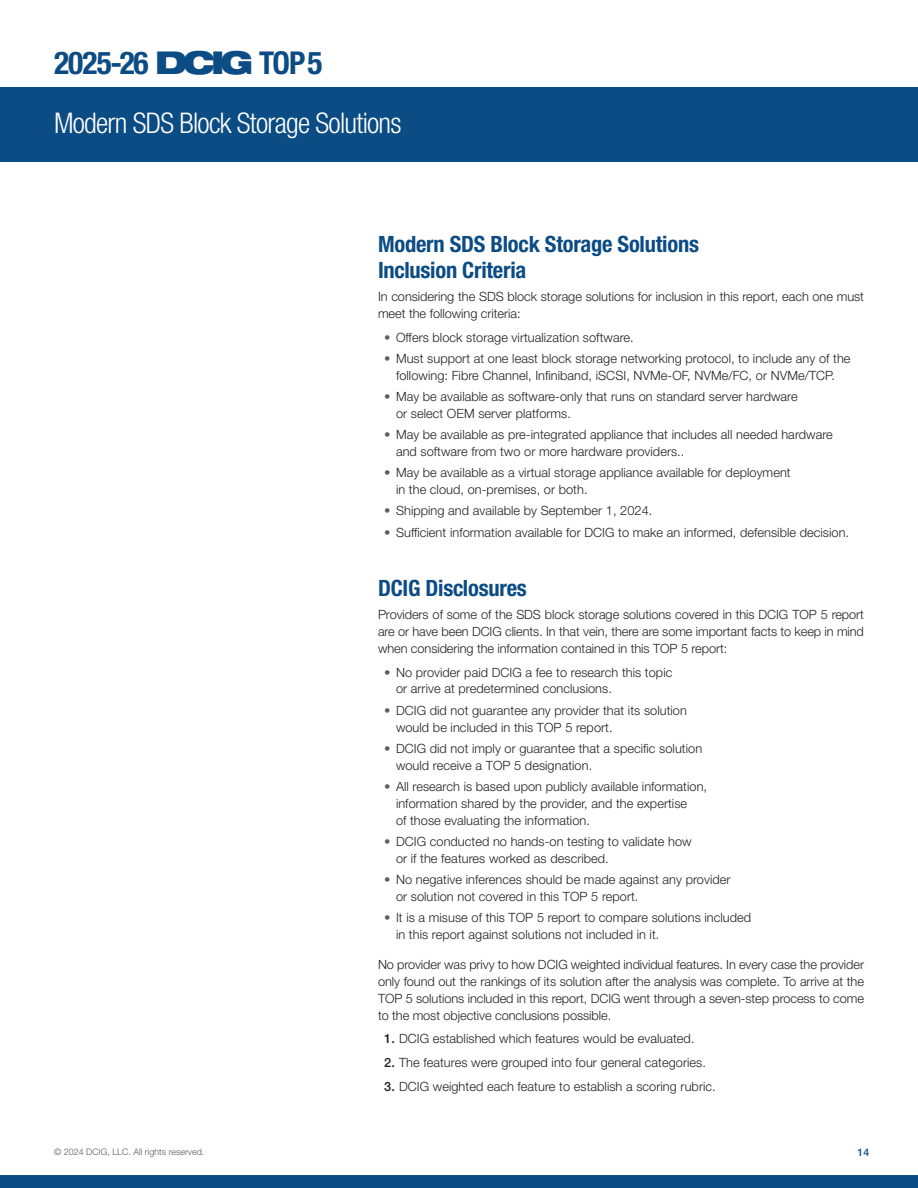
<style>
.page{position:relative;width:918px;height:1188px;background:#fff}
.page>*{position:absolute;margin:0;border:0;box-sizing:border-box;transform-origin:0 0}
.t1{font:700 condensed 31.5px "Helvetica Neue LT Std";letter-spacing:-.03em;color:#0c4c84}
.t2{font:300 condensed 28.5px "Helvetica Neue LT Std";letter-spacing:-.025em;color:#fff}
.Subhead___Large{font:700 condensed 22.5px/25.5px "Helvetica Neue LT Std";letter-spacing:-.01em;color:#0c4c84}
.t3{font:300 12.75px/16.8px "Helvetica Neue LT Std";letter-spacing:.005em;color:#231f20}
.t4{font:500 10.5px "Helvetica Neue LT Std";color:#0c4c84}
.t5{font:300 9px "Helvetica Neue LT Std";color:#58595b}
.s1{font-weight:900;font-stretch:expanded}
.s2{color:#576066}
.s3{font-weight:500}
</style>
<div class="page">
<div style="left:0;top:1175px;width:918px;height:13px;background:#0c4c84"></div>
<div style="left:0;top:88px;width:918px;height:74px;background:#0c4c84"></div>
<h1 class="t1" style="left:54px;top:44px;width:270px">2025-26 <span class="s1">DCIG</span> TOP 5</h1>
<h2 class="t2" style="left:54px;top:107px;width:349px">Modern SDS Block Storage Solutions</h2>
<p class="Subhead___Large" style="left:378px;top:231px;width:323px">Modern SDS Block Storage Solutions<br>Inclusion Criteria</p>
<p class="t3" style="left:378px;top:288px;width:488px">In considering the SDS block storage solutions for inclusion in this report, each one must meet the following criteria:</p>
<p class="t3" style="left:384px;top:329px;width:251px"><span class="s2">•</span> Offers block storage virtualization software.</p>
<p class="t3" style="left:384px;top:350px;width:468px;text-align:center"><span class="s2">•</span> Must support at one least block storage networking protocol, to include any of the following: Fibre Channel, Infiniband, iSCSI, NVMe-OF, NVMe/FC, or NVMe/TCP.</p>
<p class="t3" style="left:396px;top:388px;width:403px;text-indent:-12px"><span class="s2">•</span> May be available as software-only that runs on standard server hardware or select OEM server platforms.</p>
<p class="t3" style="left:396px;top:426px;width:438px;text-indent:-12px"><span class="s2">•</span> May be available as pre-integrated appliance that includes all needed hardware and software from two or more hardware providers..</p>
<p class="t3" style="left:396px;top:464px;width:396px;text-indent:-12px"><span class="s2">•</span> May be available as a virtual storage appliance available for deployment in the cloud, on-premises, or both.</p>
<p class="t3" style="left:384px;top:502px;width:270px"><span class="s2">•</span> Shipping and available by September 1, 2024.</p>
<p class="t3" style="left:384px;top:523px;width:467px"><span class="s2">•</span> Sufficient information available for DCIG to make an informed, defensible decision.</p>
<p class="Subhead___Large" style="left:378px;top:575px;width:150px">DCIG Disclosures</p>
<p class="t3" style="left:378px;top:606px;width:487px;text-align:justify">Providers of some of the SDS block storage solutions covered in this DCIG TOP 5 report are or have been DCIG clients. In that vein, there are some important facts to keep in mind when considering the information contained in this TOP 5 report:</p>
<p class="t3" style="left:396px;top:663px;width:278px;text-indent:-12px"><span class="s2">•</span> No provider paid DCIG a fee to research this topic or arrive at predetermined conclusions.</p>
<p class="t3" style="left:396px;top:701px;width:292px;text-indent:-12px"><span class="s2">•</span> DCIG did not guarantee any provider that its solution would be included in this TOP 5 report.</p>
<p class="t3" style="left:396px;top:740px;width:308px;text-indent:-12px"><span class="s2">•</span> DCIG did not imply or guarantee that a specific solution would receive a TOP 5 designation.</p>
<p class="t3" style="left:396px;top:778px;width:313px;text-indent:-12px"><span class="s2">•</span> All research is based upon publicly available information, information shared by the provider, and the expertise<br>of those evaluating the information.</p>
<p class="t3" style="left:396px;top:833px;width:297px;text-indent:-12px"><span class="s2">•</span> DCIG conducted no hands-on testing to validate how or if the features worked as described.</p>
<p class="t3" style="left:396px;top:871px;width:336px;text-indent:-12px"><span class="s2">•</span> No negative inferences should be made against any provider or solution not covered in this TOP 5 report.</p>
<p class="t3" style="left:396px;top:909px;width:357px;text-indent:-12px"><span class="s2">•</span> It is a misuse of this TOP 5 report to compare solutions included in this report against solutions not included in it.</p>
<p class="t3" style="left:378px;top:956px;width:488px;text-align:justify">No provider was privy to how DCIG weighted individual features. In every case the provider only found out the rankings of its solution after the analysis was complete. To arrive at the TOP 5 solutions included in this report, DCIG went through a seven-step process to come to the most objective conclusions possible.</p>
<p class="t3" style="left:384px;top:1030px;width:312px"><span class="s3">1.</span> DCIG established which features would be evaluated.</p>
<p class="t3" style="left:384px;top:1054px;width:323px"><span class="s3">2.</span> The features were grouped into four general categories.</p>
<p class="t3" style="left:384px;top:1077px;width:333px"><span class="s3">3.</span> DCIG weighted each feature to establish a scoring rubric.</p>
<p class="t5" style="left:54px;top:1147px;width:152px">© 2024 DCIG, LLC. All rights reserved.</p>
<p class="t4" style="left:857px;top:1146px;width:13px">14</p>
</div>
